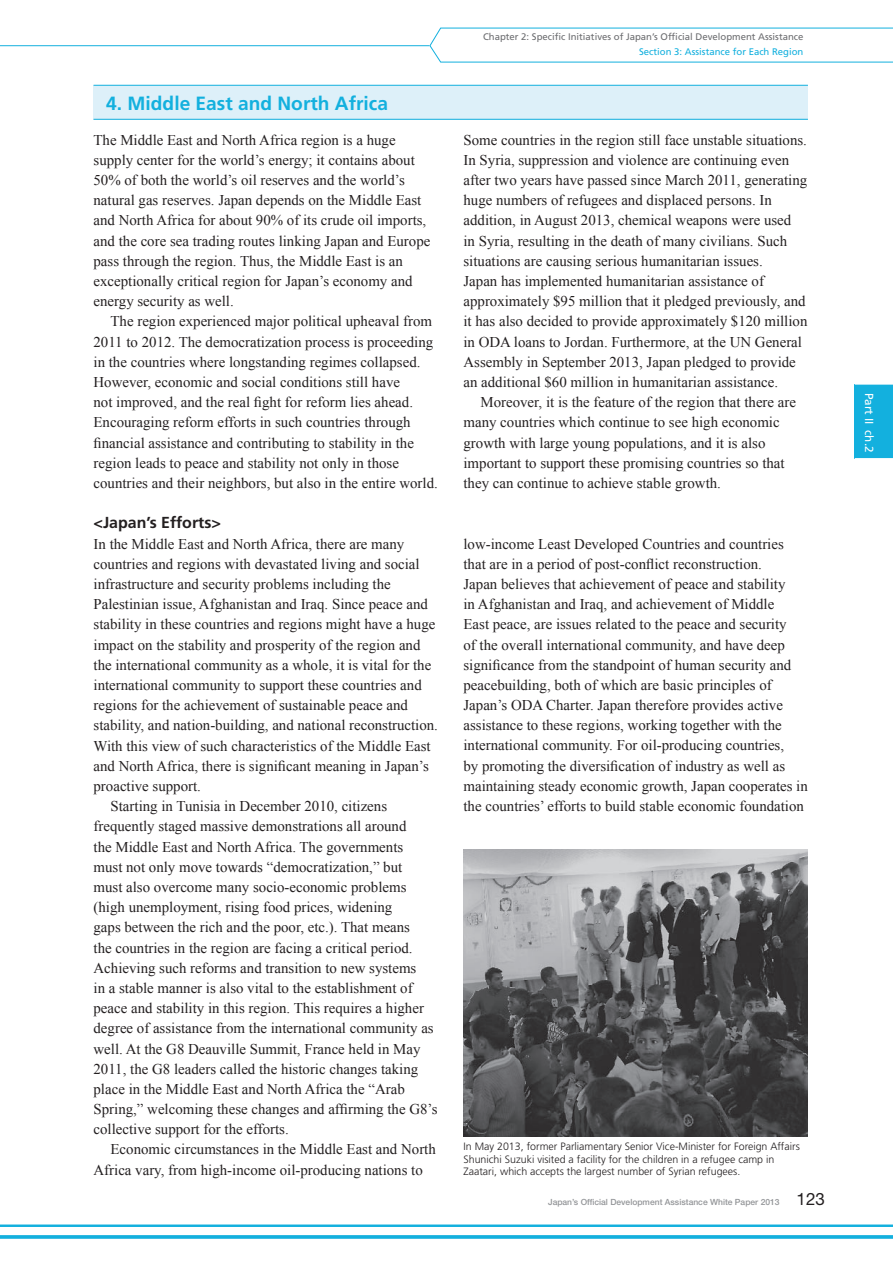
<style>
.page{position:relative;width:893px;height:1263px;background:#fff}
.page>*{position:absolute;margin:0;border:0;box-sizing:border-box;transform-origin:0 0}
.t1{font:700 19.2px "Frutiger LT Std";color:#13b0de}
.t2{font:700 15.9px "Frutiger LT Std";color:#231f20}
.t3{font:14.85px/20.2px "Times New Roman";color:#231f20}
.t4{font:300 10.65px/12.8px "Frutiger LT Std";color:#231f20}
.t5{font:9.6px "Frutiger LT Std";color:#6c6d70}
.t6{font:9.6px "Frutiger LT Std";color:#13b0de}
.t7{font:500 8.55px "Helvetica Neue LT Std";color:#939598}
.s1{font-weight:400;font-size:16.95px;color:#231f20}
</style>
<div class="page">
<hr style="left:0;top:1225px;width:893px;height:2px;background:#13b0de">
<hr style="left:0;top:1235px;width:893px;height:3px;background:#13b0de">
<svg style="left:429px;top:27px;width:464px;height:36px"></svg>
<hr style="left:0;top:45px;width:429px;height:1px;background:#13b0de">
<div style="left:94px;top:85px;width:714px;height:34px;background:#ddf0f9"></div>
<hr style="left:94px;top:85px;width:714px;height:1px;background:#13b0de">
<hr style="left:94px;top:119px;width:714px;height:1px;background:#13b0de">
<img style="left:463px;top:849px;width:345px;height:288px">
<div style="left:855px;top:385px;width:38px;height:73px;background:#13b0de"></div>
<p class="t1" style="left:106px;top:92px;width:283px">4. Middle East and North Africa</p>
<p class="t3" style="left:94px;top:129px;width:338px">The Middle East and North Africa region is a huge supply center for the world’s energy; it contains about 50% of both the world’s oil reserves and the world’s natural gas reserves. Japan depends on the Middle East and North Africa for about 90% of its crude oil imports, and the core sea trading routes linking Japan and Europe pass through the region. Thus, the Middle East is an exceptionally critical region for Japan’s economy and energy security as well.</p>
<p class="t3" style="left:94px;top:311px;width:346px;text-indent:17px">The region experienced major political upheaval from 2011 to 2012. The democratization process is proceeding in the countries where longstanding regimes collapsed.<br>However, economic and social conditions still have<br>not improved, and the real fight for reform lies ahead.<br>Encouraging reform efforts in such countries through financial assistance and contributing to stability in the region leads to peace and stability not only in those countries and their neighbors, but also in the entire world.</p>
<p class="t2" style="left:94px;top:513px;width:129px">&lt;Japan’s Efforts&gt;</p>
<p class="t3" style="left:94px;top:533px;width:312px">In the Middle East and North Africa, there are many</p>
<p class="t3" style="left:94px;top:553px;width:328px">countries and regions with devastated living and social</p>
<p class="t3" style="left:94px;top:574px;width:299px">infrastructure and security problems including the</p>
<p class="t3" style="left:94px;top:594px;width:336px">Palestinian issue, Afghanistan and Iraq. Since peace and</p>
<p class="t3" style="left:94px;top:614px;width:343px">stability in these countries and regions might have a huge</p>
<p class="t3" style="left:94px;top:634px;width:328px">impact on the stability and prosperity of the region and</p>
<p class="t3" style="left:94px;top:654px;width:339px">the international community as a whole, it is vital for the</p>
<p class="t3" style="left:94px;top:675px;width:330px">international community to support these countries and</p>
<p class="t3" style="left:94px;top:695px;width:316px">regions for the achievement of sustainable peace and</p>
<p class="t3" style="left:94px;top:715px;width:346px">stability, and nation-building, and national reconstruction.</p>
<p class="t3" style="left:94px;top:735px;width:339px">With this view of such characteristics of the Middle East</p>
<p class="t3" style="left:94px;top:755px;width:337px">and North Africa, there is significant meaning in Japan’s</p>
<p class="t3" style="left:94px;top:776px;width:109px">proactive support.</p>
<p class="t3" style="left:111px;top:796px;width:278px">Starting in Tunisia in December 2010, citizens</p>
<p class="t3" style="left:94px;top:816px;width:314px">frequently staged massive demonstrations all around</p>
<p class="t3" style="left:94px;top:836px;width:311px">the Middle East and North Africa. The governments</p>
<p class="t3" style="left:94px;top:856px;width:310px">must not only move towards “democratization,” but</p>
<p class="t3" style="left:94px;top:876px;width:314px">must also overcome many socio-economic problems</p>
<p class="t3" style="left:94px;top:897px;width:300px">(high unemployment, rising food prices, widening</p>
<p class="t3" style="left:94px;top:917px;width:318px">gaps between the rich and the poor, etc.). That means</p>
<p class="t3" style="left:94px;top:937px;width:321px">the countries in the region are facing a critical period.</p>
<p class="t3" style="left:94px;top:957px;width:324px">Achieving such reforms and transition to new systems</p>
<p class="t3" style="left:94px;top:977px;width:321px">in a stable manner is also vital to the establishment of</p>
<p class="t3" style="left:94px;top:998px;width:332px">peace and stability in this region. This requires a higher</p>
<p class="t3" style="left:94px;top:1018px;width:342px">degree of assistance from the international community as</p>
<p class="t3" style="left:94px;top:1038px;width:328px">well. At the G8 Deauville Summit, France held in May</p>
<p class="t3" style="left:94px;top:1058px;width:326px">2011, the G8 leaders called the historic changes taking</p>
<p class="t3" style="left:94px;top:1078px;width:313px">place in the Middle East and North Africa the “Arab</p>
<p class="t3" style="left:94px;top:1099px;width:345px">Spring,” welcoming these changes and affirming the G8’s</p>
<p class="t3" style="left:94px;top:1119px;width:197px">collective support for the efforts.</p>
<p class="t3" style="left:111px;top:1139px;width:327px">Economic circumstances in the Middle East and North</p>
<p class="t3" style="left:94px;top:1159px;width:331px">Africa vary, from high-income oil-producing nations to</p>
<p class="t5" style="left:483px;top:31px;width:322px">Chapter 2: Specific Initiatives of Japan’s Official Development Assistance</p>
<p class="t6" style="left:639px;top:46px;width:166px">Section 3: Assistance for Each Region</p>
<p class="t3" style="left:463px;top:129px;width:345px">Some countries in the region still face unstable situations.<br>In Syria, suppression and violence are continuing even after two years have passed since March 2011, generating huge numbers of refugees and displaced persons. In addition, in August 2013, chemical weapons were used<br>in Syria, resulting in the death of many civilians. Such situations are causing serious humanitarian issues.<br>Japan has implemented humanitarian assistance of approximately $95 million that it pledged previously, and it has also decided to provide approximately $120 million in ODA loans to Jordan. Furthermore, at the UN General Assembly in September 2013, Japan pledged to provide an additional $60 million in humanitarian assistance.</p>
<p class="t3" style="left:463px;top:392px;width:334px;text-indent:17px">Moreover, it is the feature of the region that there are many countries which continue to see high economic growth with large young populations, and it is also important to support these promising countries so that they can continue to achieve stable growth.</p>
<p class="t3" style="left:463px;top:533px;width:346px">low-income Least Developed Countries and countries that are in a period of post-conflict reconstruction.<br>Japan believes that achievement of peace and stability<br>in Afghanistan and Iraq, and achievement of Middle<br>East peace, are issues related to the peace and security<br>of the overall international community, and have deep significance from the standpoint of human security and peacebuilding, both of which are basic principles of Japan’s ODA Charter. Japan therefore provides active assistance to these regions, working together with the international community. For oil-producing countries,<br>by promoting the diversification of industry as well as maintaining steady economic growth, Japan cooperates in the countries’ efforts to build stable economic foundation</p>
<p class="t4" style="left:463px;top:1140px;width:338px">In May 2013, former Parliamentary Senior Vice-Minister for Foreign Affairs<br>Shunichi Suzuki visited a facility for the children in a refugee camp in<br>Zaatari, which accepts the largest number of Syrian refugees.</p>
<p class="t7" style="left:548px;top:1197px;width:278px">Japan’s Official Development Assistance White Paper 2013 <span class="s1">123</span></p>
</div>
